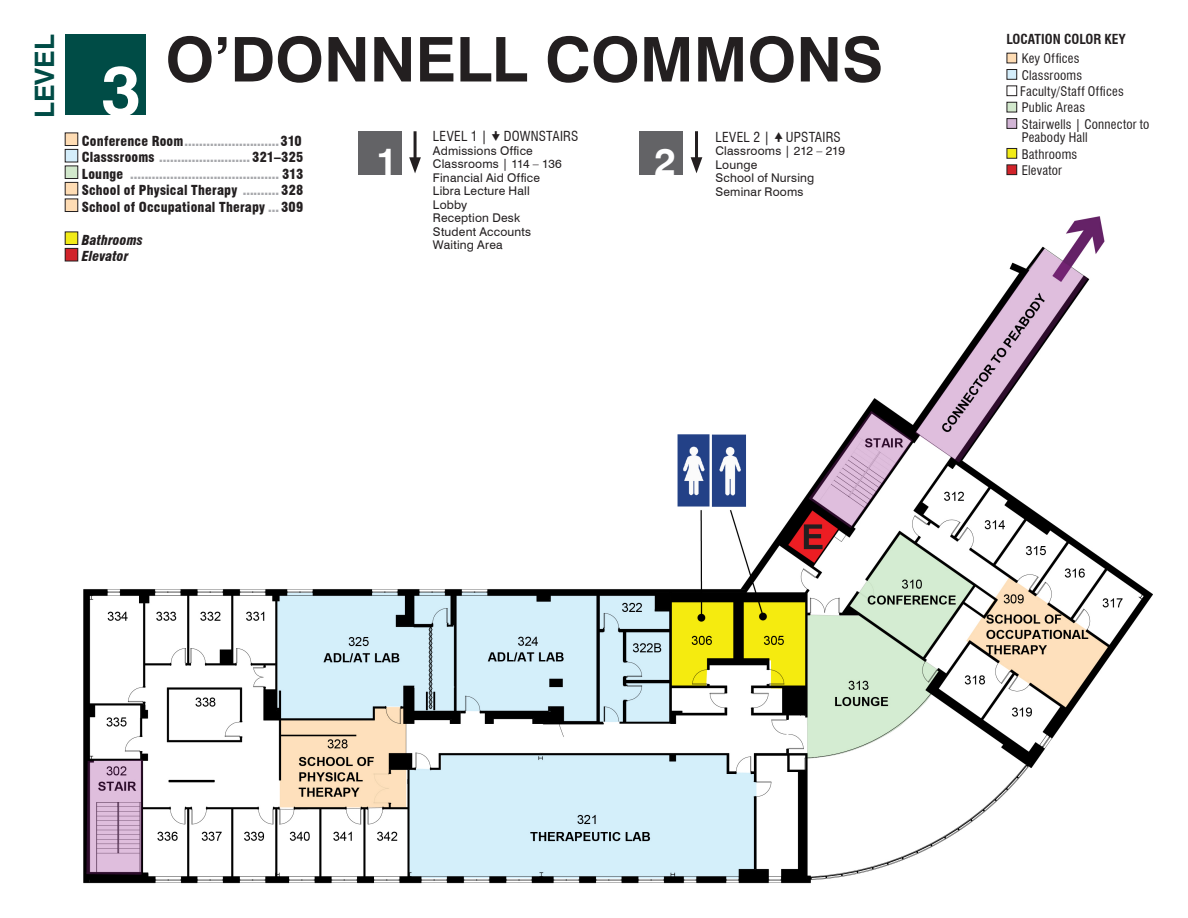
<style>
.page{position:relative;width:1188px;height:918px;background:#fff}
.page>*{position:absolute;margin:0;border:0;box-sizing:border-box;transform-origin:0 0}
.t1{font:700 70.35px "Swiss 721 BT";color:#fff}
.t2{font:700 61.8px "Swiss 721 BT";color:#231f20}
.t3{font:700 38.1px "Swiss 721 BT";color:#fff}
.t4{font:700 26.85px "Swiss 721 BT";color:#004c46}
.t5{font:900 condensed 13.5px "Swiss 721 BT";letter-spacing:.015em;color:#a8a9ad}
.t6{font:900 condensed 13.5px "Swiss 721 BT";letter-spacing:.015em;color:#231f20}
.t7{font:condensed 13.5px "Swiss 721 BT";letter-spacing:.015em;color:#231f20}
.t8{font:italic 900 condensed 13.5px "Swiss 721 BT";letter-spacing:.005em;color:#231f20}
.t9{font:700 condensed 13.5px "Swiss 721 BT";color:#231f20}
.t10{font:condensed 12.9px "Swiss 721 BT";letter-spacing:.015em;color:#231f20}
.t11{font:12px "Swiss 721 BT";letter-spacing:.015em;color:#231f20}
.s1{color:#231f20}
.s2{color:#a8a9ad}
</style>
<div class="page">
<img style="left:84px;top:217px;width:1068px;height:667px">
<div style="left:65px;top:34px;width:81px;height:81px;background:#004c46"></div>
<div style="left:65px;top:133px;width:13px;height:13px;background:#fedcb4"></div>
<div style="left:65px;top:133px;width:13px;height:13px;border:1px solid #231f20"></div>
<div style="left:65px;top:149px;width:13px;height:13px;background:#d4edfa"></div>
<div style="left:65px;top:149px;width:13px;height:13px;border:1px solid #231f20"></div>
<div style="left:65px;top:166px;width:13px;height:13px;background:#d2e8cc"></div>
<div style="left:65px;top:166px;width:13px;height:13px;border:1px solid #231f20"></div>
<div style="left:65px;top:182px;width:13px;height:13px;background:#fedcb4"></div>
<div style="left:65px;top:182px;width:13px;height:13px;border:1px solid #231f20"></div>
<div style="left:65px;top:199px;width:13px;height:13px;background:#fedcb4"></div>
<div style="left:65px;top:199px;width:13px;height:13px;border:1px solid #231f20"></div>
<div style="left:65px;top:232px;width:13px;height:13px;background:#f2eb17"></div>
<div style="left:65px;top:232px;width:13px;height:13px;border:1px solid #231f20"></div>
<div style="left:65px;top:248px;width:13px;height:13px;background:#d1232a"></div>
<div style="left:65px;top:248px;width:13px;height:13px;border:1px solid #231f20"></div>
<div style="left:1007px;top:53px;width:10px;height:10px;background:#fedcb4"></div>
<div style="left:1007px;top:53px;width:10px;height:10px;border:1px solid #231f20"></div>
<div style="left:1007px;top:70px;width:10px;height:9px;background:#d4edfa"></div>
<div style="left:1007px;top:69px;width:10px;height:11px;border:1px solid #231f20"></div>
<div style="left:1007px;top:85px;width:10px;height:11px;border:1px solid #231f20"></div>
<div style="left:1007px;top:102px;width:10px;height:10px;background:#d2e8cc"></div>
<div style="left:1007px;top:102px;width:10px;height:10px;border:1px solid #231f20"></div>
<div style="left:1007px;top:119px;width:10px;height:9px;background:#d2b5d5"></div>
<div style="left:1007px;top:118px;width:10px;height:11px;border:1px solid #231f20"></div>
<div style="left:1007px;top:148px;width:10px;height:10px;background:#f2eb17"></div>
<div style="left:1007px;top:148px;width:10px;height:11px;border:1px solid #231f20"></div>
<div style="left:1007px;top:165px;width:10px;height:10px;background:#d1232a"></div>
<div style="left:1007px;top:164px;width:10px;height:11px;border:1px solid #231f20"></div>
<div style="left:639px;top:131px;width:44px;height:44px;background:#636366"></div>
<hr style="left:695px;top:131px;width:3px;height:32px;background:#231f20">
<svg style="left:691px;top:157px;width:11px;height:16px"></svg>
<div style="left:358px;top:132px;width:44px;height:43px;background:#636366"></div>
<hr style="left:414px;top:131px;width:3px;height:32px;background:#231f20">
<svg style="left:409px;top:157px;width:12px;height:16px"></svg>
<p class="t4" style="left:28px;top:118px;width:84px;rotate:-90deg">LEVEL</p>
<p class="t2" style="left:166px;top:22px;width:719px">O’DONNELL COMMONS</p>
<p class="t1" style="left:101px;top:48px;width:41px">3</p>
<p class="t5" style="left:82px;top:133px;width:222px"><span class="s1">Conference Room</span>..........................<span class="s1">310</span></p>
<p class="t5" style="left:82px;top:149px;width:223px"><span class="s1">Classsrooms</span> ......................... <span class="s1">321–325</span></p>
<p class="t5" style="left:82px;top:166px;width:223px"><span class="s1">Lounge</span> ......................................... <span class="s1">313</span></p>
<p class="t6" style="left:82px;top:182px;width:223px">School of Physical Therapy <span class="s2">..........</span> 328</p>
<p class="t6" style="left:82px;top:199px;width:223px">School of Occupational Therapy <span class="s2">...</span> 309</p>
<p class="t8" style="left:82px;top:232px;width:63px">Bathrooms</p>
<p class="t8" style="left:82px;top:248px;width:48px">Elevator</p>
<p class="t7" style="left:433px;top:128px;width:147px">LEVEL 1 | DOWNSTAIRS</p>
<p class="t11" style="left:433px;top:143px;width:101px">Admissions Office</p>
<p class="t11" style="left:433px;top:157px;width:130px">Classrooms | 114 – 136</p>
<p class="t11" style="left:433px;top:170px;width:109px">Financial Aid Office</p>
<p class="t11" style="left:433px;top:184px;width:98px">Libra Lecture Hall</p>
<p class="t11" style="left:433px;top:197px;width:36px">Lobby</p>
<p class="t11" style="left:433px;top:211px;width:89px">Reception Desk</p>
<p class="t11" style="left:433px;top:224px;width:100px">Student Accounts</p>
<p class="t11" style="left:433px;top:238px;width:71px">Waiting Area</p>
<p class="t7" style="left:716px;top:129px;width:127px">LEVEL 2 | UPSTAIRS</p>
<p class="t11" style="left:716px;top:144px;width:131px">Classrooms | 212 – 219</p>
<p class="t11" style="left:716px;top:157px;width:43px">Lounge</p>
<p class="t11" style="left:716px;top:171px;width:100px">School of Nursing</p>
<p class="t11" style="left:716px;top:184px;width:90px">Seminar Rooms</p>
<p class="t3" style="left:654px;top:138px;width:23px">2</p>
<p class="t3" style="left:376px;top:139px;width:23px">1</p>
<p class="t9" style="left:1007px;top:31px;width:121px">LOCATION COLOR KEY</p>
<p class="t10" style="left:1022px;top:51px;width:59px">Key Offices</p>
<p class="t10" style="left:1022px;top:67px;width:62px">Classrooms</p>
<p class="t10" style="left:1020px;top:84px;width:105px">Faculty/Staff Offices</p>
<p class="t10" style="left:1022px;top:100px;width:65px">Public Areas</p>
<p class="t10" style="left:1022px;top:116px;width:129px">Stairwells | Connector to</p>
<p class="t10" style="left:1022px;top:130px;width:68px">Peabody Hall</p>
<p class="t10" style="left:1022px;top:146px;width:57px">Bathrooms</p>
<p class="t10" style="left:1022px;top:163px;width:42px">Elevator</p>
</div>
